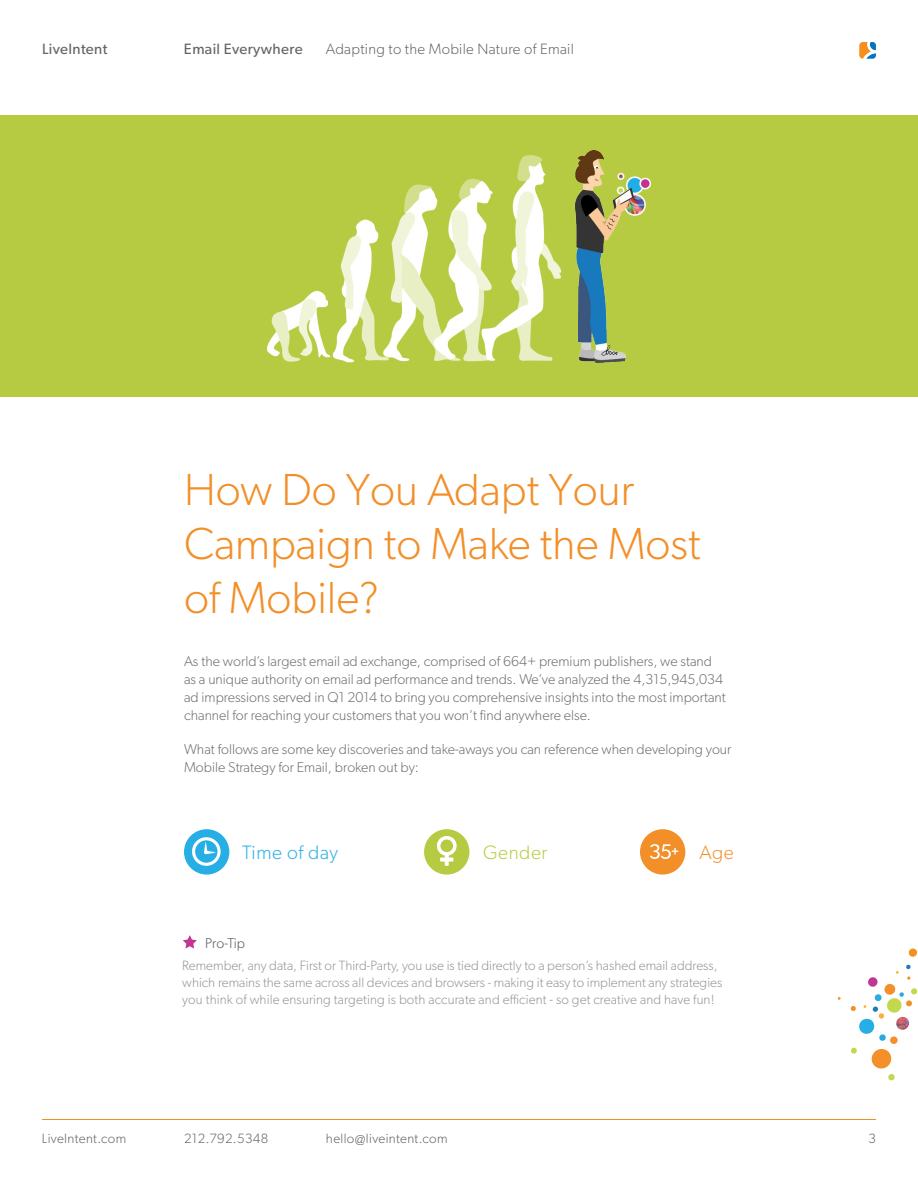
<style>
.page{position:relative;width:918px;height:1188px;background:#fff}
.page>*{position:absolute;margin:0;border:0;box-sizing:border-box;transform-origin:0 0}
.t1{font:300 45px/54px "Gibson";color:#f28f29}
.t2{font:300 19.5px "Gibson";letter-spacing:.03em;color:#27afe5}
.t3{font:300 19.5px "Gibson";letter-spacing:.03em;color:#b7cb42}
.t4{font:300 19.5px "Gibson";color:#f28f29}
.t5{font:300 15px "Gibson";letter-spacing:.02em;color:#636466}
.t6{font:15px "Gibson";letter-spacing:.025em;color:#636466}
.t7{font:300 14.25px/18px "Gibson";color:#6d6e71}
.t8{font:300 14.25px "Gibson";color:#58595b}
.t9{font:300 13.5px/17.1px "Gibson";color:#939598}
.t10{font:300 13.5px "Gibson";letter-spacing:.025em;color:#636466}
</style>
<div class="page">
<hr style="left:42px;top:1120px;width:834px;height:1px;background:#f28f29">
<svg style="left:859px;top:42px;width:17px;height:17px"></svg>
<div style="left:0;top:116px;width:918px;height:281px;background:#b7cb42"></div>
<div style="left:184px;top:829px;width:45px;height:46px;background:#27afe5;border-radius:50%"></div>
<div style="left:424px;top:829px;width:45px;height:46px;background:#b7cb42;border-radius:50%"></div>
<div style="left:640px;top:829px;width:45px;height:46px;background:#f28f29;border-radius:50%"></div>
<svg style="left:192px;top:837px;width:29px;height:29px"></svg>
<svg style="left:437px;top:836px;width:20px;height:30px"></svg>
<svg style="left:650px;top:844px;width:28px;height:15px"></svg>
<img style="left:267px;top:151px;width:383px;height:212px">
<svg style="left:837px;top:948px;width:81px;height:133px"></svg>
<svg style="left:183px;top:935px;width:14px;height:14px"></svg>
<p class="t6" style="left:42px;top:40px;width:67px">LiveIntent</p>
<p class="t6" style="left:184px;top:40px;width:120px">Email Everywhere</p>
<p class="t5" style="left:326px;top:40px;width:249px">Adapting to the Mobile Nature of Email</p>
<h1 class="t1" style="left:184px;top:462px;width:518px">How Do You Adapt Your<br>Campaign to Make the Most of Mobile?</h1>
<p class="t7" style="left:184px;top:652px;width:543px">As the world’s largest email ad exchange, comprised of 664+ premium publishers, we stand as a unique authority on email ad performance and trends. We’ve analyzed the 4,315,945,034 ad impressions served in Q1 2014 to bring you comprehensive insights into the most important channel for reaching your customers that you won’t find anywhere else.</p>
<p class="t7" style="left:184px;top:740px;width:549px">What follows are some key discoveries and take-aways you can reference when developing your<br>Mobile Strategy for Email, broken out by:</p>
<h2 class="t2" style="left:242px;top:841px;width:97px">Time of day</h2>
<h2 class="t3" style="left:483px;top:841px;width:66px">Gender</h2>
<h2 class="t4" style="left:699px;top:841px;width:36px">Age</h2>
<p class="t8" style="left:205px;top:935px;width:42px">Pro-Tip</p>
<p class="t9" style="left:182px;top:956px;width:542px">Remember, any data, First or Third-Party, you use is tied directly to a person’s hashed email address, which remains the same across all devices and browsers - making it easy to implement any strategies you think of while ensuring targeting is both accurate and efficient - so get creative and have fun!</p>
<p class="t10" style="left:42px;top:1130px;width:86px">LiveIntent.com</p>
<p class="t10" style="left:184px;top:1130px;width:86px">212.792.5348</p>
<p class="t10" style="left:326px;top:1130px;width:123px">hello@liveintent.com</p>
<p class="t10" style="left:868px;top:1130px;width:9px">3</p>
</div>
